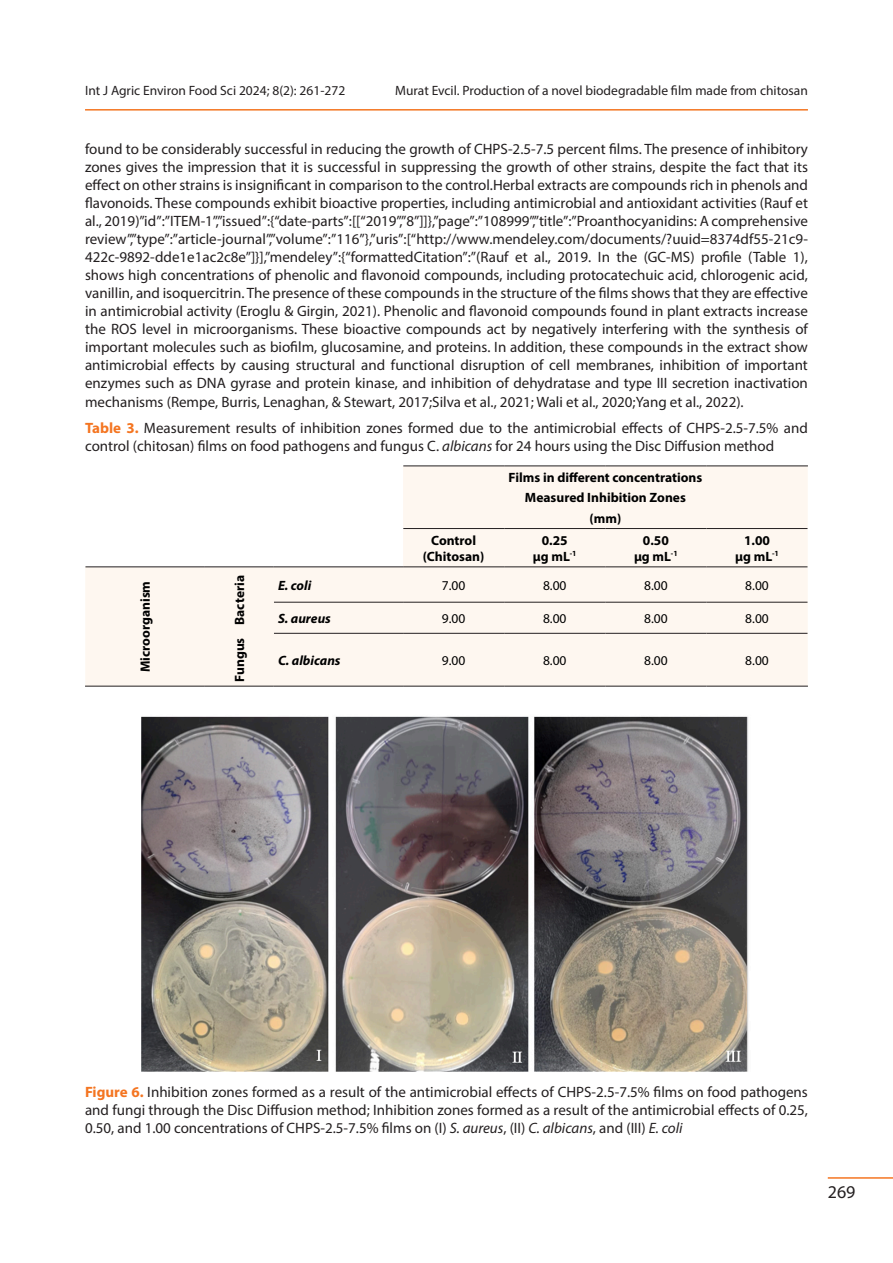
<style>
.page{position:relative;width:893px;height:1263px;background:#fff}
.page>*{position:absolute;margin:0;border:0;box-sizing:border-box;transform-origin:0 0}
.t1{font:18px "Myriad Pro";color:#231f20}
.t2{font:15px/18px "Myriad Pro";color:#231f20;text-align:justify}
.t3{font:700 13.5px "Myriad Pro";color:#000}
.t4{font:13.5px "Myriad Pro";color:#231f20}
.t5{font:13.5px "Myriad Pro";color:#000}
.t6{font:italic 700 13.5px "Myriad Pro";color:#000}
.s1{font-weight:700;color:#f47521}
.s2{font-style:italic}
</style>
<div class="page">
<svg style="left:85px;top:467px;width:723px;height:219px;fill:#fef7f0"></svg>
<hr style="left:403px;top:466px;width:101px;height:1px;background:#231f20">
<hr style="left:504px;top:466px;width:101px;height:1px;background:#231f20">
<hr style="left:605px;top:466px;width:101px;height:1px;background:#231f20">
<hr style="left:706px;top:466px;width:102px;height:1px;background:#231f20">
<hr style="left:403px;top:528px;width:101px;height:1px;background:#231f20">
<hr style="left:504px;top:528px;width:101px;height:1px;background:#231f20">
<hr style="left:605px;top:528px;width:101px;height:1px;background:#231f20">
<hr style="left:706px;top:528px;width:101px;height:1px;background:#231f20">
<hr style="left:85px;top:567px;width:119px;height:1px;background:#231f20">
<hr style="left:85px;top:686px;width:119px;height:1px;background:#231f20">
<hr style="left:204px;top:567px;width:70px;height:1px;background:#231f20">
<hr style="left:274px;top:567px;width:129px;height:1px;background:#231f20">
<hr style="left:403px;top:567px;width:101px;height:1px;background:#231f20">
<hr style="left:504px;top:567px;width:101px;height:1px;background:#231f20">
<hr style="left:605px;top:567px;width:101px;height:1px;background:#231f20">
<hr style="left:706px;top:567px;width:101px;height:1px;background:#231f20">
<hr style="left:204px;top:686px;width:70px;height:1px;background:#231f20">
<hr style="left:274px;top:686px;width:129px;height:1px;background:#231f20">
<hr style="left:403px;top:686px;width:101px;height:1px;background:#231f20">
<hr style="left:504px;top:686px;width:101px;height:1px;background:#231f20">
<hr style="left:605px;top:686px;width:101px;height:1px;background:#231f20">
<hr style="left:706px;top:686px;width:102px;height:1px;background:#231f20">
<hr style="left:274px;top:602px;width:129px;height:1px;background:#231f20">
<hr style="left:403px;top:602px;width:101px;height:1px;background:#231f20">
<hr style="left:504px;top:602px;width:101px;height:1px;background:#231f20">
<hr style="left:605px;top:602px;width:101px;height:1px;background:#231f20">
<hr style="left:706px;top:602px;width:101px;height:1px;background:#231f20">
<hr style="left:274px;top:633px;width:129px;height:1px;background:#231f20">
<hr style="left:403px;top:633px;width:101px;height:1px;background:#231f20">
<hr style="left:504px;top:633px;width:101px;height:1px;background:#231f20">
<hr style="left:605px;top:633px;width:101px;height:1px;background:#231f20">
<hr style="left:706px;top:633px;width:101px;height:1px;background:#231f20">
<hr style="left:828px;top:1177px;width:65px;height:2px;background:#f47521">
<hr style="left:85px;top:109px;width:723px;height:2px;background:#f47521">
<img style="left:141px;top:716px;width:607px;height:356px">
<p class="t4" style="left:85px;top:82px;width:262px">Int J Agric Environ Food Sci 2024; 8(2): 261-272</p>
<p class="t4" style="left:395px;top:82px;width:414px">Murat Evcil. Production of a novel biodegradable film made from chitosan</p>
<p class="t2" style="left:85px;top:139px;width:724px">found to be considerably successful in reducing the growth of CHPS-2.5-7.5 percent films. The presence of inhibitory zones gives the impression that it is successful in suppressing the growth of other strains, despite the fact that its effect on other strains is insignificant in comparison to the control.Herbal extracts are compounds rich in phenols and flavonoids. These compounds exhibit bioactive properties, including antimicrobial and antioxidant activities (Rauf et al., 2019)”id”:”ITEM-1”,”issued”:{“date-parts”:[[“2019”,”8”]]},”page”:”108999”,”title”:”Proanthocyanidins: A comprehensive review”,”type”:”article-journal”,”volume”:”116”},”uris”:[“http://www.mendeley.com/documents/?uuid=8374df55-21c9- 422c-9892-dde1e1ac2c8e”]}],”mendeley”:{“formattedCitation”:”(Rauf et al., 2019. In the (GC-MS) profile (Table 1), shows high concentrations of phenolic and flavonoid compounds, including protocatechuic acid, chlorogenic acid, vanillin, and isoquercitrin. The presence of these compounds in the structure of the films shows that they are effective in antimicrobial activity (Eroglu &amp; Girgin, 2021). Phenolic and flavonoid compounds found in plant extracts increase the ROS level in microorganisms. These bioactive compounds act by negatively interfering with the synthesis of important molecules such as biofilm, glucosamine, and proteins. In addition, these compounds in the extract show antimicrobial effects by causing structural and functional disruption of cell membranes, inhibition of important enzymes such as DNA gyrase and protein kinase, and inhibition of dehydratase and type III secretion inactivation mechanisms (Rempe, Burris, Lenaghan, &amp; Stewart, 2017;Silva et al., 2021; Wali et al., 2020;Yang et al., 2022).</p>
<p class="t2" style="left:85px;top:419px;width:724px"><span class="s1">Table 3.</span> Measurement results of inhibition zones formed due to the antimicrobial effects of CHPS-2.5-7.5% and control (chitosan) films on food pathogens and fungus C. <span class="s2">albicans</span> for 24 hours using the Disc Diffusion method</p>
<p class="t3" style="left:509px;top:469px;width:195px">Films in different concentrations</p>
<p class="t3" style="left:525px;top:489px;width:162px">Measured Inhibition Zones</p>
<p class="t3" style="left:590px;top:509px;width:33px">(mm)</p>
<p class="t3" style="left:431px;top:531px;width:46px">Control</p>
<p class="t3" style="left:423px;top:547px;width:63px">(Chitosan)</p>
<p class="t3" style="left:542px;top:531px;width:27px">0.25</p>
<p class="t3" style="left:533px;top:547px;width:45px">µg mL<sup>-1</sup></p>
<p class="t3" style="left:643px;top:531px;width:27px">0.50</p>
<p class="t3" style="left:634px;top:547px;width:45px">µg mL<sup>-1</sup></p>
<p class="t3" style="left:744px;top:531px;width:27px">1.00</p>
<p class="t3" style="left:735px;top:547px;width:45px">µg mL<sup>-1</sup></p>
<p class="t3" style="left:136px;top:672px;width:93px;rotate:-90deg">Microorganism</p>
<p class="t3" style="left:231px;top:625px;width:51px;rotate:-90deg">Bacteria</p>
<p class="t6" style="left:278px;top:576px;width:35px">E. coli</p>
<p class="t5" style="left:442px;top:577px;width:25px">7.00</p>
<p class="t5" style="left:543px;top:577px;width:25px">8.00</p>
<p class="t5" style="left:644px;top:577px;width:25px">8.00</p>
<p class="t5" style="left:745px;top:577px;width:25px">8.00</p>
<p class="t6" style="left:278px;top:609px;width:54px">S. aureus</p>
<p class="t5" style="left:442px;top:610px;width:25px">9.00</p>
<p class="t5" style="left:543px;top:610px;width:25px">8.00</p>
<p class="t5" style="left:644px;top:610px;width:25px">8.00</p>
<p class="t5" style="left:745px;top:610px;width:25px">8.00</p>
<p class="t3" style="left:231px;top:682px;width:46px;rotate:-90deg">Fungus</p>
<p class="t6" style="left:278px;top:651px;width:64px">C. albicans</p>
<p class="t5" style="left:442px;top:652px;width:25px">9.00</p>
<p class="t5" style="left:543px;top:652px;width:25px">8.00</p>
<p class="t5" style="left:644px;top:652px;width:25px">8.00</p>
<p class="t5" style="left:745px;top:652px;width:25px">8.00</p>
<p class="t2" style="left:85px;top:1083px;width:724px"><span class="s1">Figure 6.</span> Inhibition zones formed as a result of the antimicrobial effects of CHPS-2.5-7.5% films on food pathogens and fungi through the Disc Diffusion method; Inhibition zones formed as a result of the antimicrobial effects of 0.25, 0.50, and 1.00 concentrations of CHPS-2.5-7.5% films on (I) <span class="s2">S. aureus</span>, (II) <span class="s2">C. albicans</span>, and (III) <span class="s2">E. coli</span></p>
<p class="t1" style="left:828px;top:1181px;width:29px">269</p>
</div>
